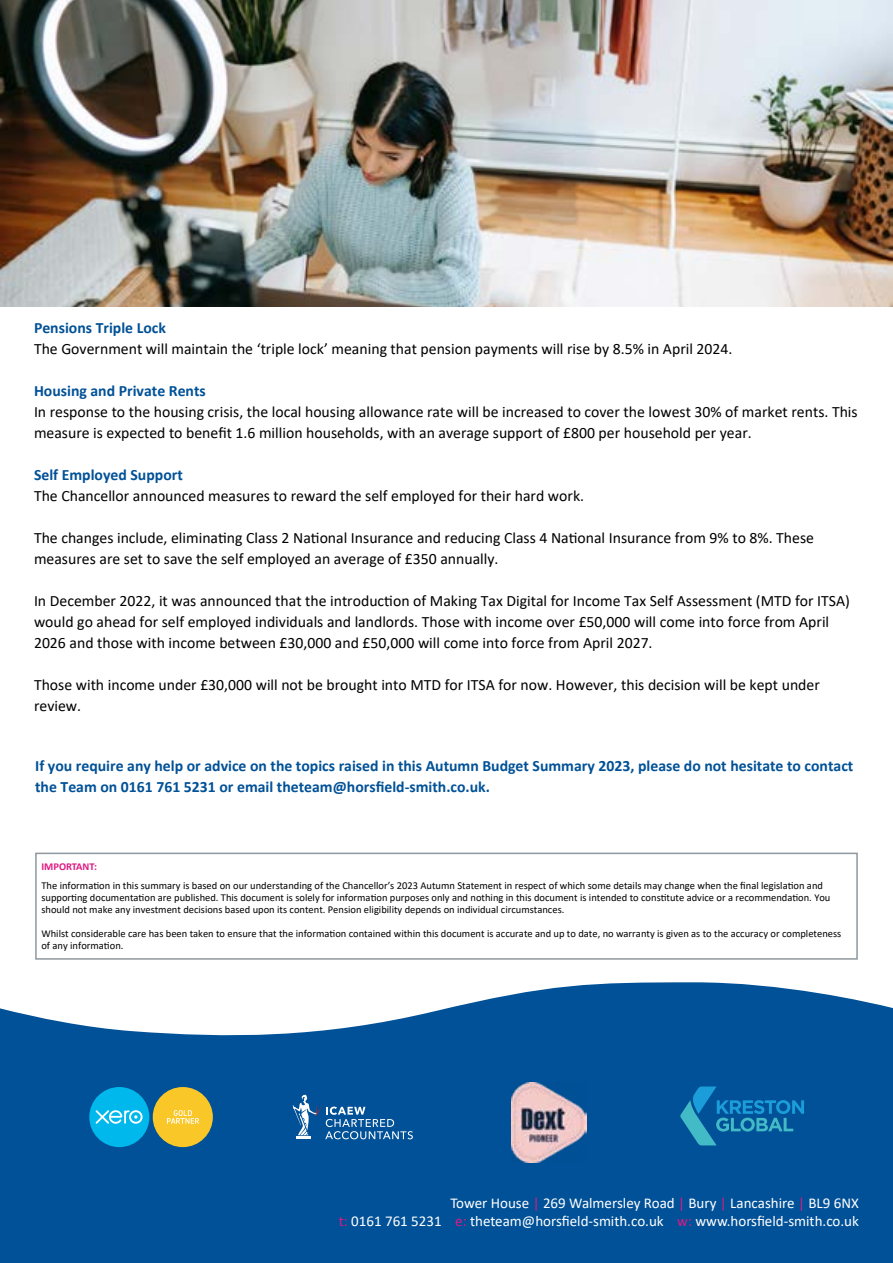
<style>
.page{position:relative;width:893px;height:1263px;background:#fff}
.page>*{position:absolute;margin:0;border:0;box-sizing:border-box;transform-origin:0 0}
.t1{font:15.75px/21px "Calibri";color:#000}
.t2{font:700 15.75px/21px "Calibri";color:#005197}
.t3{font:15px/18px "Calibri";color:#fff;text-align:right}
.t4{font:10.5px/12px "Calibri";color:#000}
.t5{font:700 10.5px "Calibri";color:#de1983}
.s1{color:#de1983}
</style>
<div class="page">
<svg style="left:0;top:982px;width:893px;height:281px;background:#1a63a1"></svg>
<svg style="left:293px;top:1095px;width:120px;height:44px;background:#296ca7"></svg>
<div style="left:89px;top:1087px;width:60px;height:60px;background:#00b8eb;border-radius:50%"></div>
<svg style="left:96px;top:1110px;width:47px;height:14px"></svg>
<div style="left:153px;top:1087px;width:60px;height:60px;background:#fac729;border-radius:50%"></div>
<svg style="left:167px;top:1110px;width:32px;height:14px"></svg>
<svg style="left:680px;top:1086px;width:124px;height:59px;background:#0d6ba7"></svg>
<img style="left:511px;top:1082px;width:75px;height:81px">
<div style="left:35px;top:853px;width:823px;height:107px;border:2px solid #8f989e"></div>
<img style="left:0;top:0;width:893px;height:307px">
<p class="t2" style="left:34px;top:317px;width:134px">Pensions Triple Lock</p>
<p class="t1" style="left:34px;top:337px;width:700px">The Government will maintain the ‘triple lock’ meaning that pension payments will rise by 8.5% in April 2024.</p>
<p class="t2" style="left:34px;top:380px;width:173px">Housing and Private Rents</p>
<p class="t1" style="left:34px;top:400px;width:825px">In response to the housing crisis, the local housing allowance rate will be increased to cover the lowest 30% of market rents. This measure is expected to benefit 1.6 million households, with an average support of £800 per household per year.</p>
<p class="t2" style="left:34px;top:464px;width:150px">Self Employed Support</p>
<p class="t1" style="left:34px;top:484px;width:552px">The Chancellor announced measures to reward the self employed for their hard work.</p>
<p class="t1" style="left:34px;top:526px;width:782px">The changes include, eliminating Class 2 National Insurance and reducing Class 4 National Insurance from 9% to 8%. These measures are set to save the self employed an average of £350 annually.</p>
<p class="t1" style="left:34px;top:589px;width:817px">In December 2022, it was announced that the introduction of Making Tax Digital for Income Tax Self Assessment (MTD for ITSA) would go ahead for self employed individuals and landlords. Those with income over £50,000 will come into force from April<br>2026 and those with income between £30,000 and £50,000 will come into force from April 2027.</p>
<p class="t1" style="left:34px;top:673px;width:787px">Those with income under £30,000 will not be brought into MTD for ITSA for now. However, this decision will be kept under review.</p>
<p class="t2" style="left:35px;top:755px;width:820px">If you require any help or advice on the topics raised in this Autumn Budget Summary 2023, please do not hesitate to contact the Team on 0161 761 5231 or email theteam@horsfield-smith.co.uk.</p>
<p class="t5" style="left:41px;top:858px;width:57px">IMPORTANT:</p>
<p class="t4" style="left:41px;top:879px;width:790px">The information in this summary is based on our understanding of the Chancellor’s 2023 Autumn Statement in respect of which some details may change when the final legislation and supporting documentation are published. This document is solely for information purposes only and nothing in this document is intended to constitute advice or a recommendation. You should not make any investment decisions based upon its content. Pension eligibility depends on individual circumstances.</p>
<p class="t4" style="left:41px;top:927px;width:801px">Whilst considerable care has been taken to ensure that the information contained within this document is accurate and up to date, no warranty is given as to the accuracy or completeness of any information.</p>
<p class="t3" style="left:339px;top:1194px;width:522px">Tower House <span class="s1">|</span> 269 Walmersley Road <span class="s1">|</span> Bury <span class="s1">|</span> Lancashire <span class="s1">|</span> BL9 6NX<br><span class="s1">t:</span> 0161 761 5231 <span class="s1">e:</span> theteam@horsfield-smith.co.uk <span class="s1">w:</span> www.horsfield-smith.co.uk</p>
</div>
